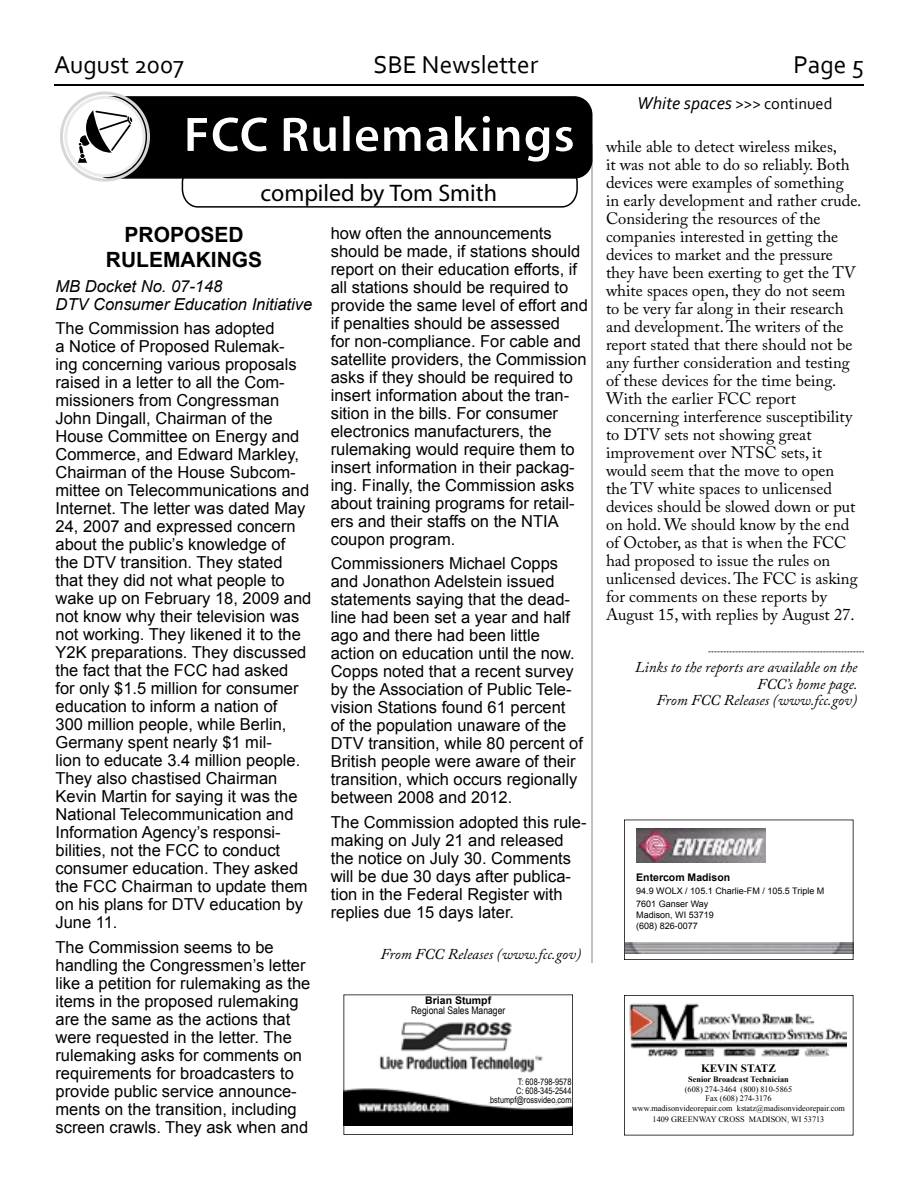
<style>
.page{position:relative;width:918px;height:1188px;background:#fff}
.page>*{position:absolute;margin:0;border:0;box-sizing:border-box;transform-origin:0 0}
.t1{font:700 51px "Myriad";color:#fff}
.t2{font:25.5px "Corbel";color:#000}
.t3{font:24px "Myriad";color:#000}
.t4{font:700 21px/25.2px "Arial";color:#000;text-align:center}
.t5{font:italic 18px "Corbel";color:#000}
.t6{font:16.5px/18px "Arial";color:#000}
.t7{font:16.5px/18px "Adobe Caslon Pro";color:#000}
.t8{font:italic 16.5px/18px "Arial";color:#000}
.t9{font:italic 15px/16.5px "Adobe Caslon Pro";color:#000;text-align:right}
.t10{font:700 11.25px "Times New Roman";color:#000}
.t11{font:700 10.5px "Arial";color:#000}
.t12{font:10.5px "Arial Narrow";color:#000}
.t13{font:9px/13px "Arial";color:#000}
.t14{font:9px/9px "Arial Narrow";color:#000;text-align:right}
.t15{font:8.25px/9.9px "Times New Roman";color:#000;text-align:center}
.t16{font:700 8.25px "Times New Roman";color:#000}
.s1{font-size:16.5px}
.s2{font-style:normal;font-size:16.5px}
</style>
<div class="page">
<hr style="left:54px;top:84px;width:810px;height:2px;background:#000">
<svg style="left:343px;top:994px;width:230px;height:141px"></svg>
<div style="left:484px;top:1086px;width:83px;height:22px;background:#fff;border-radius:50%"></div>
<hr style="left:591px;top:144px;width:2px;height:819px;background:#c1c1c1">
<svg style="left:708px;top:651px;width:156px;height:1px"></svg>
<svg style="left:624px;top:995px;width:230px;height:140px"></svg>
<img style="left:628px;top:1003px;width:219px;height:54px">
<svg style="left:624px;top:820px;width:230px;height:140px"></svg>
<img style="left:637px;top:828px;width:129px;height:34px">
<svg style="left:60px;top:92px;width:533px;height:116px"></svg>
<h2 class="t2" style="left:54px;top:49px;width:132px">August 2007</h2>
<h2 class="t2" style="left:374px;top:49px;width:166px">SBE Newsletter</h2>
<h2 class="t2" style="left:793px;top:49px;width:72px">Page 5</h2>
<h1 class="t1" style="left:183px;top:108px;width:393px">FCC Rulemakings</h1>
<h3 class="t3" style="left:261px;top:181px;width:238px">compiled by Tom Smith</h3>
<p class="t4" style="left:106px;top:223px;width:158px">PROPOSED<br>RULEMAKINGS</p>
<p class="t8" style="left:56px;top:277px;width:258px">MB Docket No. 07-148<br>DTV Consumer Education Initiative</p>
<p class="t6" style="left:56px;top:320px;width:257px">The Commission has adopted<br>a Notice of Proposed Rulemak-<br>ing concerning various proposals raised in a letter to all the Com&shy;missioners from Congressman<br>John Dingall, Chairman of the<br>House Committee on Energy and<br>Commerce, and Edward Markley,<br>Chairman of the House Subcom&shy;mittee on Telecommunications and<br>Internet. The letter was dated May<br>24, 2007 and expressed concern about the public’s knowledge of the DTV transition. They stated that they did not what people to wake up on February 18, 2009 and not know why their television was not working. They likened it to the<br>Y2K preparations. They discussed the fact that the FCC had asked for only $1.5 million for consumer education to inform a nation of<br>300 million people, while Berlin,<br>Germany spent nearly $1 mil-<br>lion to educate 3.4 million people.<br>They also chastised Chairman<br>Kevin Martin for saying it was the<br>National Telecommunication and<br>Information Agency’s responsi&shy;bilities, not the FCC to conduct consumer education. They asked the FCC Chairman to update them on his plans for DTV education by<br>June 11.</p>
<p class="t6" style="left:56px;top:939px;width:256px">The Commission seems to be handling the Congressmen’s letter like a petition for rulemaking as the items in the proposed rulemaking are the same as the actions that were requested in the letter. The rulemaking asks for comments on requirements for broadcasters to provide public service announce&shy;ments on the transition, including screen crawls. They ask when and</p>
<p class="t6" style="left:331px;top:224px;width:259px">how often the announcements should be made, if stations should report on their education efforts, if all stations should be required to provide the same level of effort and if penalties should be assessed<br>for non-compliance. For cable and satellite providers, the Commission asks if they should be required to insert information about the tran&shy;sition in the bills. For consumer electronics manufacturers, the rulemaking would require them to insert information in their packag&shy;ing. Finally, the Commission asks about training programs for retail&shy;ers and their staffs on the NTIA coupon program.</p>
<p class="t6" style="left:331px;top:555px;width:254px">Commissioners Michael Copps and Jonathon Adelstein issued statements saying that the dead&shy;line had been set a year and half ago and there had been little action on education until the now.<br>Copps noted that a recent survey by the Association of Public Tele&shy;vision Stations found 61 percent of the population unaware of the<br>DTV transition, while 80 percent of<br>British people were aware of their transition, which occurs regionally between 2008 and 2012.</p>
<p class="t6" style="left:331px;top:813px;width:257px">The Commission adopted this rule&shy;making on July 21 and released the notice on July 30. Comments will be due 30 days after publica&shy;tion in the Federal Register with replies due 15 days later.</p>
<p class="t9" style="left:380px;top:946px;width:202px">From FCC Releases (www.fcc.gov)</p>
<p class="t11" style="left:425px;top:993px;width:67px">Brian Stumpf</p>
<p class="t12" style="left:411px;top:1003px;width:96px">Regional Sales Manager</p>
<p class="t14" style="left:490px;top:1077px;width:83px">T: 608-798-9578<br>C: 608-345-2544 bstumpf@rossvideo.com</p>
<p class="t5" style="left:637px;top:92px;width:197px">White spaces <span class="s1">&gt;&gt;&gt;</span> <span class="s2">continued</span></p>
<p class="t7" style="left:606px;top:137px;width:257px">while able to detect wireless mikes,<br>it was not able to do so reliably. Both devices were examples of something<br>in early development and rather crude.<br>Considering the resources of the companies interested in getting the devices to market and the pressure they have been exerting to get the TV white spaces open, they do not seem to be very far along in their research and development. The writers of the report stated that there should not be any further consideration and testing of these devices for the time being.<br>With the earlier FCC report concerning interference susceptibility to DTV sets not showing great improvement over NTSC sets, it would seem that the move to open<br>the TV white spaces to unlicensed devices should be slowed down or put on hold. We should know by the end of October, as that is when the FCC had proposed to issue the rules on unlicensed devices. The FCC is asking for comments on these reports by August 15, with replies by August 27.</p>
<p class="t9" style="left:635px;top:659px;width:224px">Links to the reports are available on the<br>FCC’s home page.<br>From FCC Releases (www.fcc.gov)</p>
<p class="t11" style="left:636px;top:871px;width:95px">Entercom Madison</p>
<p class="t13" style="left:636px;top:885px;width:190px">94.9 WOLX / 105.1 Charlie-FM / 105.5 Triple M<br>7601 Ganser Way</p>
<p class="t13" style="left:636px;top:910px;width:79px;line-height:10.8px">Madison, WI 53719 (608) 826-0077</p>
<p class="t10" style="left:701px;top:1060px;width:76px">KEVIN STATZ</p>
<p class="t16" style="left:688px;top:1073px;width:102px">Senior Broadcast Technician</p>
<p class="t15" style="left:632px;top:1084px;width:215px">(608) 274-3464 (800) 810-5865<br>Fax (608) 274-3176<br>www.madisonvideorepair.com kstatz@madisonvideorepair.com</p>
<p class="t15" style="left:653px;top:1114px;width:173px">1409 GREENWAY CROSS MADISON, WI 53713</p>
</div>
